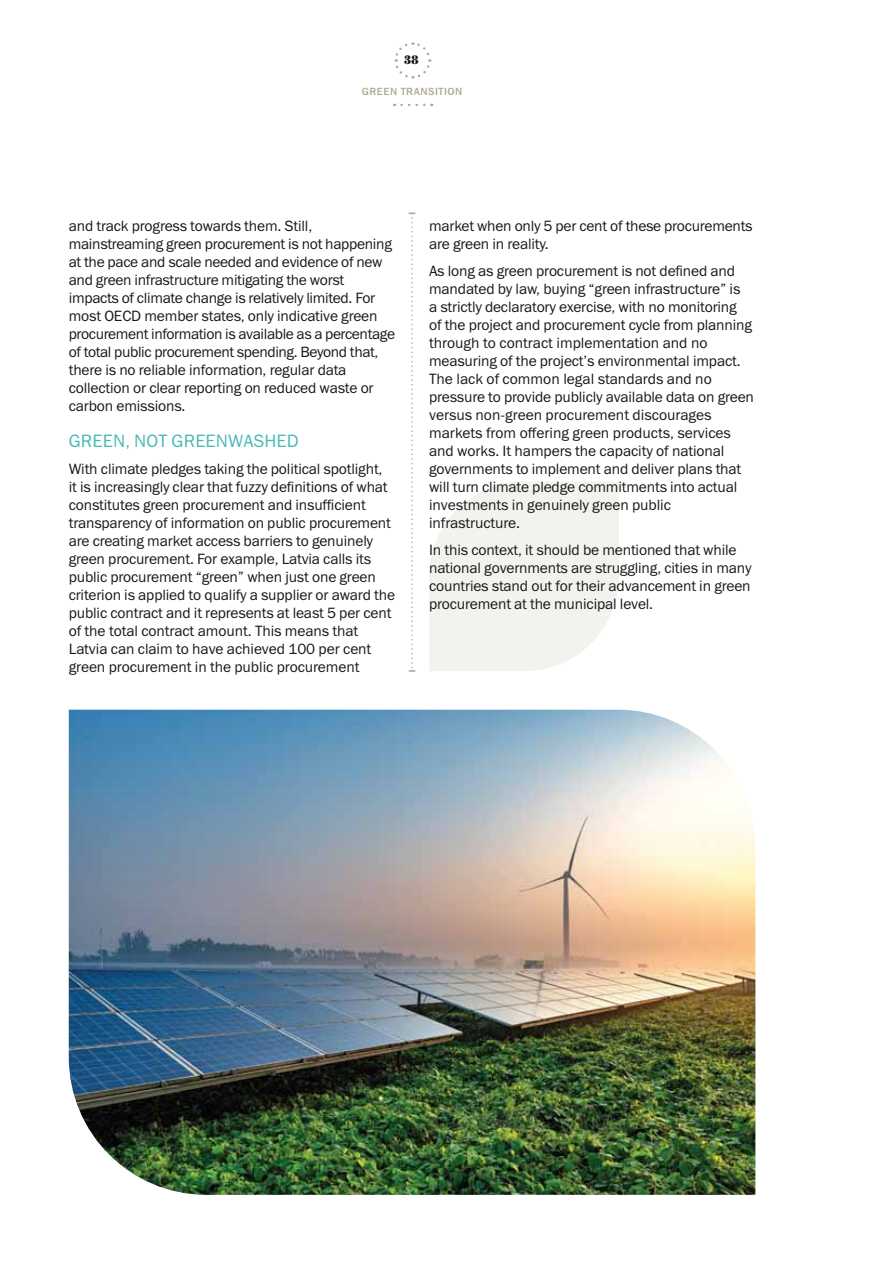
<style>
.page{position:relative;width:893px;height:1263px;background:#fff}
.page>*{position:absolute;margin:0;border:0;box-sizing:border-box;transform-origin:0 0}
.t1{font:18px "Franklin Gothic Book ITC";letter-spacing:.005em;color:#4bb9b8}
.t2{font:15px/18px "Franklin Gothic Book ITC";letter-spacing:-.01em;color:#181917}
.t3{font:700 12.75px "Bodoni URW";color:#181917}
.t4{font:10.5px "Franklin Gothic Medium ITC";letter-spacing:.05em;color:#afa88f}
</style>
<div class="page">
<svg style="left:429px;top:482px;width:190px;height:189px;background:#f4f3ef"></svg>
<svg style="left:401px;top:104px;width:31px;height:2px"></svg>
<svg style="left:394px;top:42px;width:38px;height:37px"></svg>
<svg style="left:409px;top:213px;width:6px;height:459px"></svg>
<img style="left:69px;top:710px;width:686px;height:485px">
<p class="t3" style="left:404px;top:52px;width:17px">38</p>
<p class="t4" style="left:362px;top:88px;width:102px">GREEN TRANSITION</p>
<p class="t2" style="left:69px;top:218px;width:328px">and track progress towards them. Still, mainstreaming green procurement is not happening at the pace and scale needed and evidence of new and green infrastructure mitigating the worst impacts of climate change is relatively limited. For most OECD member states, only indicative green procurement information is available as a percentage of total public procurement spending. Beyond that, there is no reliable information, regular data collection or clear reporting on reduced waste or carbon emissions.</p>
<p class="t1" style="left:69px;top:434px;width:231px">GREEN, NOT GREENWASHED</p>
<p class="t2" style="left:69px;top:461px;width:328px">With climate pledges taking the political spotlight,<br>it is increasingly clear that fuzzy definitions of what constitutes green procurement and insufficient transparency of information on public procurement are creating market access barriers to genuinely green procurement. For example, Latvia calls its public procurement “green” when just one green criterion is applied to qualify a supplier or award the public contract and it represents at least 5 per cent of the total contract amount. This means that Latvia can claim to have achieved 100 per cent green procurement in the public procurement</p>
<p class="t2" style="left:429px;top:218px;width:325px">market when only 5 per cent of these procurements are green in reality.</p>
<p class="t2" style="left:429px;top:263px;width:326px">As long as green procurement is not defined and mandated by law, buying “green infrastructure” is<br>a strictly declaratory exercise, with no monitoring<br>of the project and procurement cycle from planning through to contract implementation and no measuring of the project’s environmental impact.<br>The lack of common legal standards and no pressure to provide publicly available data on green versus non-green procurement discourages markets from offering green products, services and works. It hampers the capacity of national governments to implement and deliver plans that will turn climate pledge commitments into actual investments in genuinely green public infrastructure.</p>
<p class="t2" style="left:429px;top:542px;width:324px">In this context, it should be mentioned that while national governments are struggling, cities in many countries stand out for their advancement in green procurement at the municipal level.</p>
</div>
